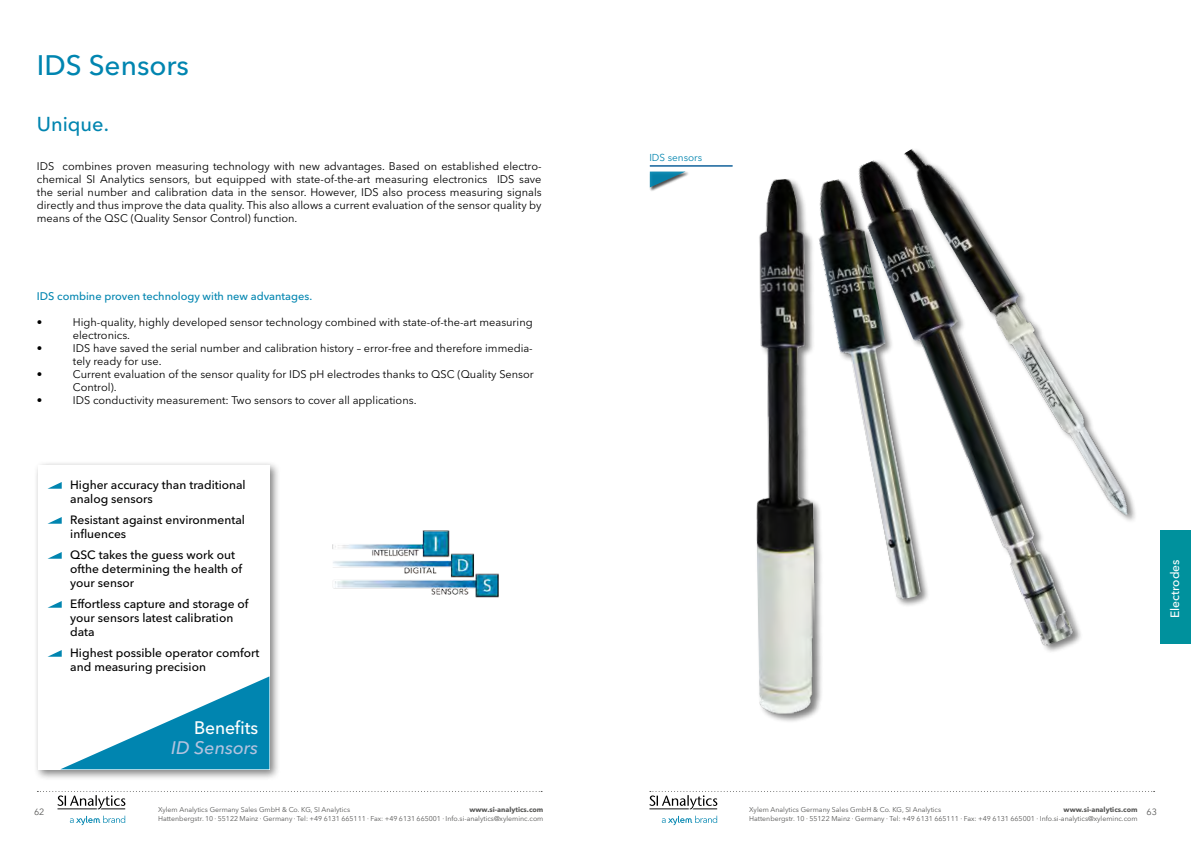
<style>
.page{position:relative;width:1191px;height:842px;background:#fff}
.page>*{position:absolute;margin:0;border:0;box-sizing:border-box;transform-origin:0 0}
.t1{font:500 28px "Avenir Next LT Pro";color:#0085b0}
.t2{font:500 20px "Avenir Next LT Pro";color:#0085b0}
.t3{font:italic 500 18px "Avenir Next LT Pro";color:#b3c3df}
.t4{font:500 18px "Avenir Next LT Pro";letter-spacing:-.01em;color:#fff}
.t5{font:500 12px/14px "Avenir Next LT Pro";color:#000}
.t6{font:500 12px "Avenir Next LT Pro";color:#fff}
.t7{font:11px/13px "Avenir Next LT Pro";color:#000}
.t8{font:500 11px "Avenir Next LT Pro";color:#0085b0}
.t9{font:10px "Avenir Next LT Pro";color:#0085b0}
.t10{font:9px "Avenir Next LT Pro";color:#575756}
.t11{font:7px "Avenir Next LT Pro";color:#575756}
.t12{font:700 7px "Avenir Next LT Pro";color:#575756}
</style>
<div class="page">
<div style="left:1159px;top:530px;width:32px;height:113px;background:#00919d"></div>
<svg style="left:649px;top:791px;width:505px;height:18px"></svg>
<svg style="left:662px;top:816px;width:55px;height:9px"></svg>
<svg style="left:37px;top:791px;width:505px;height:18px"></svg>
<svg style="left:70px;top:816px;width:55px;height:9px"></svg>
<div style="left:755px;top:177px;width:68px;height:546px;background:#000;opacity:.5"></div>
<img style="left:755px;top:179px;width:61px;height:535px">
<img style="left:808px;top:177px;width:37px;height:425px">
<img style="left:845px;top:160px;width:236px;height:489px">
<img style="left:898px;top:149px;width:237px;height:373px">
<div style="left:649px;top:171px;width:41px;height:21px;background:#000;opacity:.69"></div>
<svg style="left:650px;top:172px;width:35px;height:15px"></svg>
<hr style="left:650px;top:166px;width:82px;height:1px;background:#005693">
<img style="left:332px;top:530px;width:167px;height:68px">
<div style="left:34px;top:461px;width:247px;height:320px;background:#000;opacity:.5"></div>
<div style="left:38px;top:465px;width:231px;height:304px;background:#fff"></div>
<svg style="left:61px;top:676px;width:208px;height:93px"></svg>
<svg style="left:48px;top:482px;width:14px;height:7px"></svg>
<svg style="left:48px;top:517px;width:14px;height:7px"></svg>
<svg style="left:48px;top:552px;width:14px;height:7px"></svg>
<svg style="left:48px;top:601px;width:14px;height:7px"></svg>
<svg style="left:48px;top:650px;width:14px;height:7px"></svg>
<h1 class="t1" style="left:37px;top:48px;width:154px">IDS Sensors</h1>
<h2 class="t2" style="left:37px;top:112px;width:74px">Unique.</h2>
<p class="t7" style="left:37px;top:160px;width:506px;text-align:justify">IDS combines proven measuring technology with new advantages. Based on established electro&shy;chemical SI Analytics sensors, but equipped with state-of-the-art measuring electronics IDS save the serial number and calibration data in the sensor. However, IDS also process measuring signals directly and thus improve the data quality. This also allows a current evaluation of the sensor quality by means of the QSC (Quality Sensor Control) function.</p>
<p class="t8" style="left:37px;top:289px;width:277px">IDS combine proven technology with new advantages.</p>
<p class="t7" style="left:37px;top:316px;width:7px">•</p>
<p class="t7" style="left:73px;top:316px;width:461px">High-quality, highly developed sensor technology combined with state-of-the-art measuring electronics.</p>
<p class="t7" style="left:37px;top:342px;width:7px">•</p>
<p class="t7" style="left:73px;top:342px;width:461px">IDS have saved the serial number and calibration history – error-free and therefore immedia&shy;tely ready for use.</p>
<p class="t7" style="left:37px;top:368px;width:7px">•</p>
<p class="t7" style="left:73px;top:368px;width:462px">Current evaluation of the sensor quality for IDS pH electrodes thanks to QSC (Quality Sensor<br>Control).</p>
<p class="t7" style="left:37px;top:394px;width:7px">•</p>
<p class="t7" style="left:73px;top:394px;width:345px">IDS conductivity measurement: Two sensors to cover all applications.</p>
<p class="t9" style="left:649px;top:151px;width:54px">IDS sensors</p>
<p class="t5" style="left:70px;top:477px;width:177px">Higher accuracy than traditional analog sensors</p>
<p class="t5" style="left:70px;top:512px;width:176px">Resistant against environmental influences</p>
<p class="t5" style="left:70px;top:547px;width:174px">QSC takes the guess work out ofthe determining the health of your sensor</p>
<p class="t5" style="left:70px;top:596px;width:180px">Effortless capture and storage of your sensors latest calibration data</p>
<p class="t5" style="left:70px;top:645px;width:190px">Highest possible operator comfort and measuring precision</p>
<h3 class="t4" style="left:194px;top:717px;width:65px">Benefits</h3>
<h3 class="t3" style="left:171px;top:737px;width:88px">ID Sensors</h3>
<p class="t6" style="left:1167px;top:618px;width:60px;rotate:-90deg">Electrodes</p>
<p class="t11" style="left:158px;top:805px;width:193px">Xylem Analytics Germany Sales GmbH &amp; Co. KG, SI Analytics</p>
<p class="t12" style="left:469px;top:805px;width:76px">www.si-analytics.com</p>
<p class="t11" style="left:158px;top:814px;width:387px">Hattenbergstr. 10 · 55122 Mainz · Germany · Tel: +49 6131 665111 · Fax: +49 6131 665001 · Info.si-analytics@xyleminc.com</p>
<p class="t11" style="left:749px;top:805px;width:193px">Xylem Analytics Germany Sales GmbH &amp; Co. KG, SI Analytics</p>
<p class="t12" style="left:1063px;top:805px;width:76px">www.si-analytics.com</p>
<p class="t11" style="left:749px;top:814px;width:390px">Hattenbergstr. 10 · 55122 Mainz · Germany · Tel: +49 6131 665111 · Fax: +49 6131 665001 · Info.si-analytics@xyleminc.com</p>
<p class="t10" style="left:34px;top:806px;width:12px">62</p>
<p class="t10" style="left:1146px;top:806px;width:12px">63</p>
</div>
